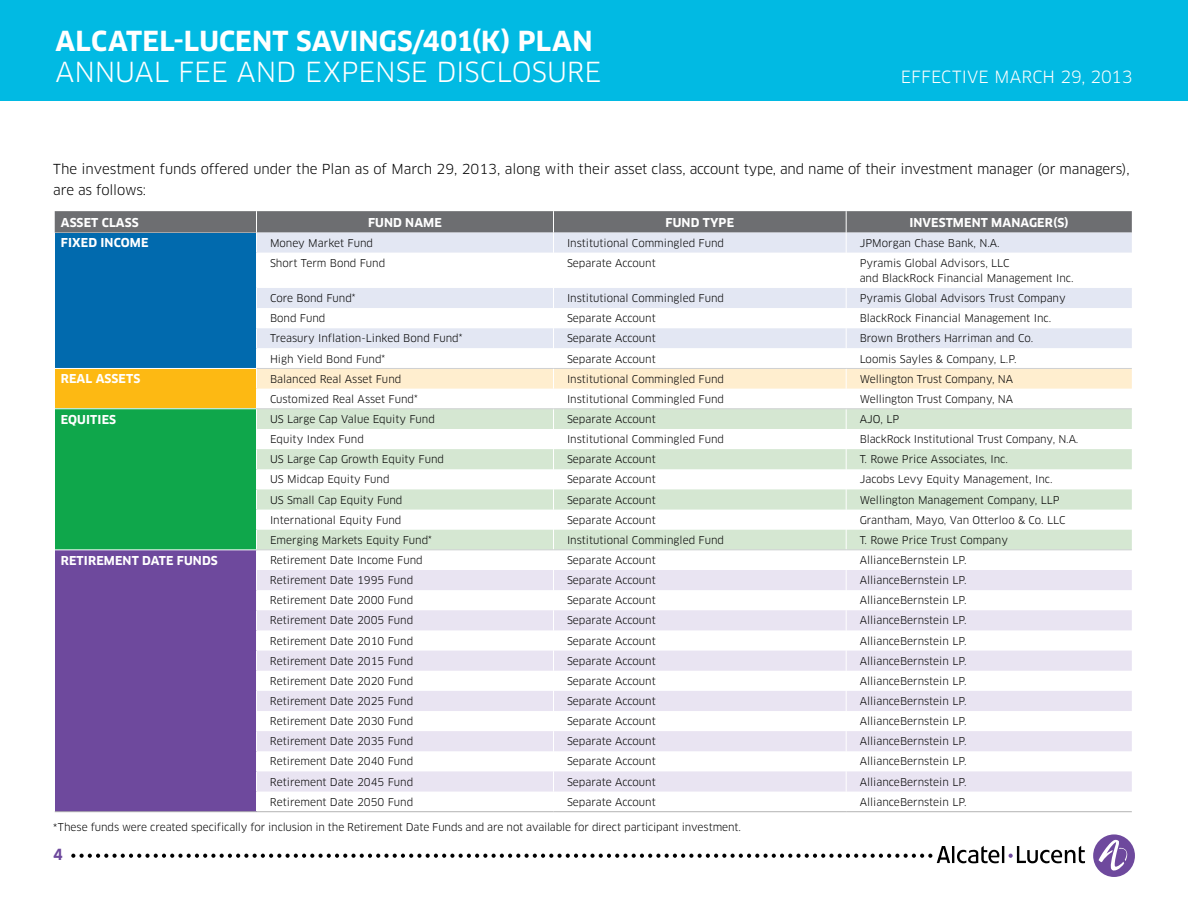
<style>
.page{position:relative;width:1188px;height:918px;background:#fff}
.page>*{position:absolute;margin:0;border:0;box-sizing:border-box;transform-origin:0 0}
.t1{font:700 27px "Clan OT";letter-spacing:.005em;color:#fff}
.t2{font:27px "Clan OT";letter-spacing:-.005em;color:#fff}
.t3{font:16.5px "Clan OT";letter-spacing:.01em;color:#fff}
.t4{font:700 15px "Clan OT";color:#6e499d}
.t5{font:13.5px/21px "Clan OT";letter-spacing:-.01em;color:#000}
.t6{font:700 12px "Clan OT";letter-spacing:.01em;color:#fff}
.t7{font:10.5px/15px "Clan OT";color:#000}
.s1{font-size:12px}
</style>
<div class="page">
<div style="left:1093px;top:834px;width:42px;height:43px;background:#6e499d;border-radius:50%"></div>
<svg style="left:1099px;top:839px;width:31px;height:32px"></svg>
<svg style="left:71px;top:846px;width:1014px;height:17px"></svg>
<div style="left:0;top:0;width:1188px;height:101px;background:#01bae3"></div>
<div style="left:55px;top:233px;width:201px;height:135px;background:#016aae"></div>
<div style="left:55px;top:368px;width:201px;height:41px;background:#fdb913"></div>
<div style="left:55px;top:409px;width:201px;height:141px;background:#0fa74b"></div>
<div style="left:55px;top:550px;width:201px;height:262px;background:#6e499d"></div>
<svg style="left:256px;top:288px;width:876px;height:504px"></svg>
<svg style="left:55px;top:211px;width:1077px;height:42px;background:#939fab"></svg>
<hr style="left:55px;top:811px;width:201px;height:1px;background:#b3b3b3">
<hr style="left:256px;top:811px;width:298px;height:1px;background:#b3b3b3">
<hr style="left:554px;top:811px;width:292px;height:1px;background:#b3b3b3">
<hr style="left:846px;top:811px;width:286px;height:1px;background:#b3b3b3">
<hr style="left:55px;top:368px;width:202px;height:1px;background:#fff">
<hr style="left:55px;top:408px;width:202px;height:1px;background:#fff">
<hr style="left:55px;top:549px;width:202px;height:1px;background:#fff">
<hr style="left:257px;top:368px;width:297px;height:1px;background:#cfd1d2">
<hr style="left:554px;top:368px;width:292px;height:1px;background:#cfd1d2">
<hr style="left:846px;top:368px;width:286px;height:1px;background:#cfd1d2">
<hr style="left:257px;top:408px;width:297px;height:1px;background:#cfd1d2">
<hr style="left:554px;top:408px;width:292px;height:1px;background:#cfd1d2">
<hr style="left:846px;top:408px;width:286px;height:1px;background:#cfd1d2">
<hr style="left:257px;top:549px;width:297px;height:1px;background:#cfd1d2">
<hr style="left:554px;top:549px;width:292px;height:1px;background:#cfd1d2">
<hr style="left:846px;top:549px;width:286px;height:1px;background:#cfd1d2">
<h1 class="t1" style="left:55px;top:25px;width:147px">ALCATEL-LUCENT</h1>
<h1 class="t1" style="left:296px;top:25px;width:52px">SAVING</h1>
<h1 class="t1" style="left:397px;top:25px;width:193px">S/401(K) PLAN</h1>
<h1 class="t2" style="left:55px;top:56px;width:139px">annual fee</h1>
<h1 class="t2" style="left:237px;top:56px;width:362px">and expense disclosure</h1>
<h2 class="t3" style="left:901px;top:67px;width:233px">EFFECTIVE march 29, 2013</h2>
<p class="t5" style="left:53px;top:159px;width:1078px">The investment funds offered under the Plan as of M arch 29, 2013, along with their asset class, account type, and name of their investment manager (or managers), are as follows:</p>
<p class="t6" style="left:61px;top:215px;width:9px">ASS</p>
<p class="t6" style="left:84px;top:215px;width:41px">ET CLASS</p>
<p class="t6" style="left:368px;top:215px;width:75px">FUND NAME</p>
<p class="t6" style="left:666px;top:215px;width:70px">FUND TYPE</p>
<p class="t6" style="left:909px;top:215px;width:161px">INVESTMENT MANAGER(S)</p>
<p class="t6" style="left:61px;top:236px;width:89px">FIXED INCOME</p>
<p class="t7" style="left:270px;top:235px;width:105px">Money M arket Fund</p>
<p class="t7" style="left:567px;top:235px;width:159px">Institutional Commingled Fund</p>
<p class="t7" style="left:860px;top:235px;width:142px">JPMorgan Chase Bank, N .A.</p>
<p class="t7" style="left:270px;top:256px;width:117px">Short Term Bond Fund</p>
<p class="t7" style="left:567px;top:256px;width:90px">Separate Account</p>
<p class="t7" style="left:860px;top:256px;width:215px">Pyramis Global Advisors, LLC<br>and BlackRock Financial Management Inc.</p>
<p class="t7" style="left:270px;top:291px;width:87px">Core Bond Fund*</p>
<p class="t7" style="left:567px;top:291px;width:159px">Institutional Commingled Fund</p>
<p class="t7" style="left:860px;top:291px;width:208px">Pyramis Global Advisors Trust Company</p>
<p class="t7" style="left:270px;top:311px;width:57px">Bond Fund</p>
<p class="t7" style="left:567px;top:311px;width:90px">Separate Account</p>
<p class="t7" style="left:860px;top:311px;width:193px">BlackRock Financial Management Inc.</p>
<p class="t7" style="left:270px;top:331px;width:194px">Treasury Inflation-Linked Bond Fund*</p>
<p class="t7" style="left:567px;top:331px;width:90px">Separate Account</p>
<p class="t7" style="left:860px;top:331px;width:175px">Brown Brothers H arriman and Co.</p>
<p class="t7" style="left:270px;top:351px;width:117px">H igh Yield Bond Fund*</p>
<p class="t7" style="left:567px;top:351px;width:90px">Separate Account</p>
<p class="t7" style="left:860px;top:351px;width:159px">Loomis Sayles &amp; Company, L.P.</p>
<p class="t6" style="left:61px;top:372px;width:44px">REAL ASS</p>
<p class="t6" style="left:119px;top:372px;width:22px">ETS</p>
<p class="t7" style="left:270px;top:371px;width:133px">Balanced Real Asset Fund</p>
<p class="t7" style="left:567px;top:371px;width:159px">Institutional Commingled Fund</p>
<p class="t7" style="left:860px;top:371px;width:147px">Wellington Trust Company, NA</p>
<p class="t7" style="left:270px;top:391px;width:149px">Customized Real Asset Fund*</p>
<p class="t7" style="left:567px;top:391px;width:159px">Institutional Commingled Fund</p>
<p class="t7" style="left:860px;top:391px;width:147px">Wellington Trust Company, NA</p>
<p class="t6" style="left:61px;top:412px;width:56px">EQUITIES</p>
<p class="t7" style="left:270px;top:412px;width:166px">US Large Cap Value Equity Fund</p>
<p class="t7" style="left:567px;top:412px;width:90px">Separate Account</p>
<p class="t7" style="left:860px;top:412px;width:34px">AJO, LP</p>
<p class="t7" style="left:270px;top:432px;width:95px">Equity Index Fund</p>
<p class="t7" style="left:567px;top:432px;width:159px">Institutional Commingled Fund</p>
<p class="t7" style="left:860px;top:432px;width:220px">BlackRock Institutional Trust Company, N .A.</p>
<p class="t7" style="left:270px;top:452px;width:176px">US Large Cap Growth Equity Fund</p>
<p class="t7" style="left:567px;top:452px;width:90px">Separate Account</p>
<p class="t7" style="left:860px;top:452px;width:150px">T. Rowe P rice Associates, Inc.</p>
<p class="t7" style="left:270px;top:472px;width:121px">US M idcap Equity Fund</p>
<p class="t7" style="left:567px;top:472px;width:90px">Separate Account</p>
<p class="t7" style="left:860px;top:472px;width:194px">Jacobs Levy Equity M anagement, Inc.</p>
<p class="t7" style="left:270px;top:492px;width:134px">US Small Cap Equity Fund</p>
<p class="t7" style="left:567px;top:492px;width:90px">Separate Account</p>
<p class="t7" style="left:860px;top:492px;width:188px">Wellington Management Company, LLP</p>
<p class="t7" style="left:270px;top:512px;width:133px">International Equity Fund</p>
<p class="t7" style="left:567px;top:512px;width:90px">Separate Account</p>
<p class="t7" style="left:860px;top:512px;width:207px">Grantham, M ayo, Van Otterloo &amp; Co. LLC</p>
<p class="t7" style="left:270px;top:533px;width:163px">Emerging M arkets Equity Fund*</p>
<p class="t7" style="left:567px;top:533px;width:159px">Institutional Commingled Fund</p>
<p class="t7" style="left:860px;top:533px;width:150px">T. Rowe Price Trust Company</p>
<p class="t6" style="left:61px;top:553px;width:158px">RETIREMENT DATE FUNDS</p>
<p class="t7" style="left:270px;top:553px;width:154px">Retirement Date Income Fund</p>
<p class="t7" style="left:567px;top:553px;width:90px">Separate Account</p>
<p class="t7" style="left:860px;top:553px;width:109px">AllianceBernstein LP.</p>
<p class="t7" style="left:270px;top:573px;width:145px">Retirement Date 1995 Fund</p>
<p class="t7" style="left:567px;top:573px;width:90px">Separate Account</p>
<p class="t7" style="left:860px;top:573px;width:109px">AllianceBernstein LP.</p>
<p class="t7" style="left:270px;top:593px;width:145px">Retirement Date 2000 Fund</p>
<p class="t7" style="left:567px;top:593px;width:90px">Separate Account</p>
<p class="t7" style="left:860px;top:593px;width:109px">AllianceBernstein LP.</p>
<p class="t7" style="left:270px;top:613px;width:145px">Retirement Date 2005 Fund</p>
<p class="t7" style="left:567px;top:613px;width:90px">Separate Account</p>
<p class="t7" style="left:860px;top:613px;width:109px">AllianceBernstein LP.</p>
<p class="t7" style="left:270px;top:633px;width:145px">Retirement Date 2010 Fund</p>
<p class="t7" style="left:567px;top:633px;width:90px">Separate Account</p>
<p class="t7" style="left:860px;top:633px;width:109px">AllianceBernstein LP.</p>
<p class="t7" style="left:270px;top:653px;width:145px">Retirement Date 2015 Fund</p>
<p class="t7" style="left:567px;top:653px;width:90px">Separate Account</p>
<p class="t7" style="left:860px;top:653px;width:109px">AllianceBernstein LP.</p>
<p class="t7" style="left:270px;top:674px;width:145px">Retirement Date 2020 Fund</p>
<p class="t7" style="left:567px;top:674px;width:90px">Separate Account</p>
<p class="t7" style="left:860px;top:674px;width:109px">AllianceBernstein LP.</p>
<p class="t7" style="left:270px;top:694px;width:145px">Retirement Date 2025 Fund</p>
<p class="t7" style="left:567px;top:694px;width:90px">Separate Account</p>
<p class="t7" style="left:860px;top:694px;width:109px">AllianceBernstein LP.</p>
<p class="t7" style="left:270px;top:714px;width:145px">Retirement Date 2030 Fund</p>
<p class="t7" style="left:567px;top:714px;width:90px">Separate Account</p>
<p class="t7" style="left:860px;top:714px;width:109px">AllianceBernstein LP.</p>
<p class="t7" style="left:270px;top:734px;width:145px">Retirement Date 2035 Fund</p>
<p class="t7" style="left:567px;top:734px;width:90px">Separate Account</p>
<p class="t7" style="left:860px;top:734px;width:109px">AllianceBernstein LP.</p>
<p class="t7" style="left:270px;top:754px;width:145px">Retirement Date 2040 Fund</p>
<p class="t7" style="left:567px;top:754px;width:90px">Separate Account</p>
<p class="t7" style="left:860px;top:754px;width:109px">AllianceBernstein LP.</p>
<p class="t7" style="left:270px;top:774px;width:145px">Retirement Date 2045 Fund</p>
<p class="t7" style="left:567px;top:774px;width:90px">Separate Account</p>
<p class="t7" style="left:860px;top:774px;width:109px">AllianceBernstein LP.</p>
<p class="t7" style="left:270px;top:794px;width:145px">Retirement Date 2050 Fund</p>
<p class="t7" style="left:567px;top:794px;width:90px">Separate Account</p>
<p class="t7" style="left:860px;top:794px;width:109px">AllianceBernstein LP.</p>
<p class="t7" style="left:53px;top:820px;width:689px"><span class="s1">*</span>These funds were created specifically for inclusion in the Retirement Date Funds and are not available for direct participant investment.</p>
<h3 class="t4" style="left:53px;top:846px;width:11px">4</h3>
</div>
